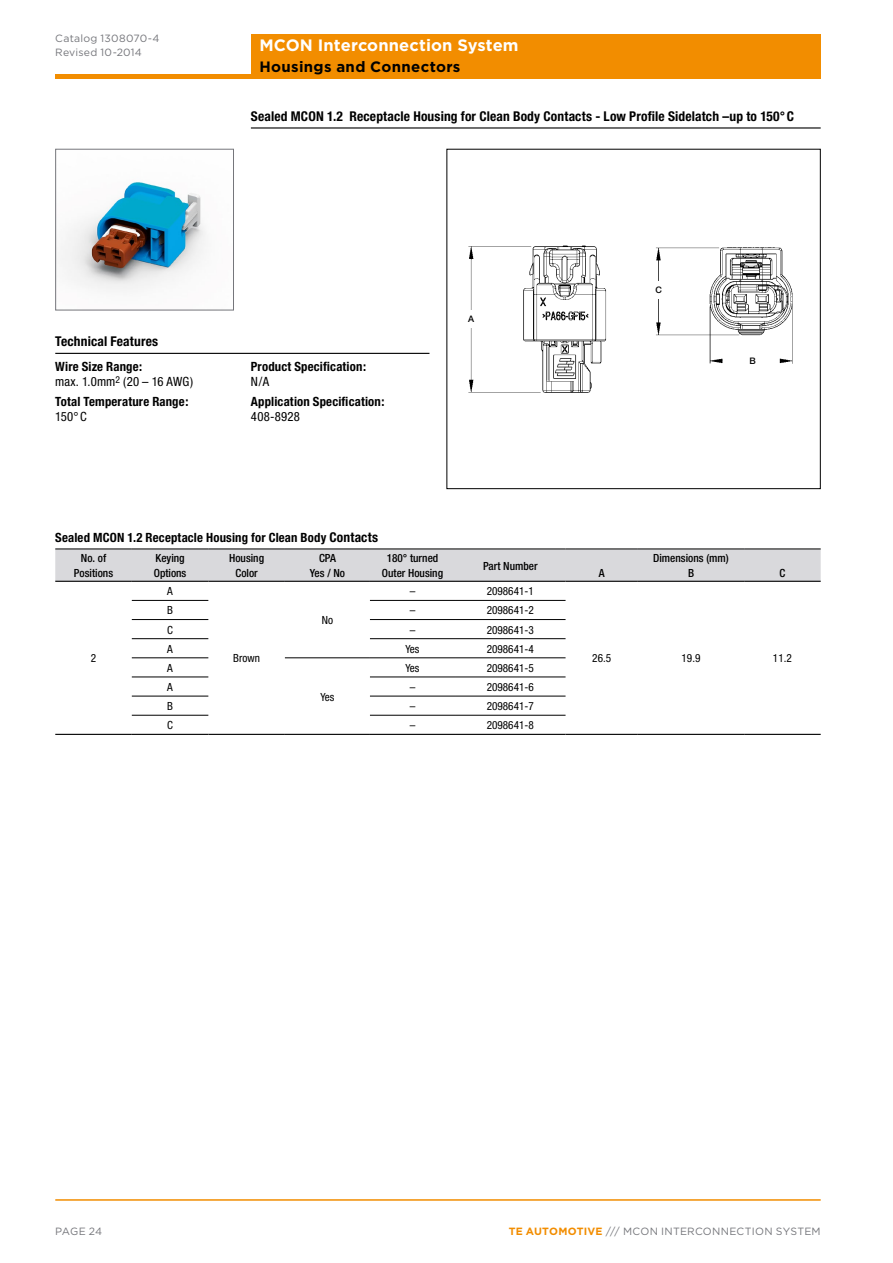
<style>
.page{position:relative;width:893px;height:1263px;background:#fff}
.page>*{position:absolute;margin:0;border:0;box-sizing:border-box;transform-origin:0 0}
.t1{font:700 16.5px "Gotham";letter-spacing:.005em;color:#fff}
.t2{font:700 15px "Gotham";letter-spacing:.025em;color:#000}
.t3{font:700 condensed 13.5px "Helvetica Neue";letter-spacing:.01em;color:#000}
.t4{font:700 condensed 12.75px "Helvetica Neue";letter-spacing:.015em;color:#000}
.t5{font:condensed 12.75px/15px "Helvetica Neue";letter-spacing:.015em;color:#000}
.t6{font:condensed 11.25px "Helvetica Neue";color:#000}
.t7{font:500 condensed 11.25px/15px "Helvetica Neue";color:#000;text-align:center}
.t8{font:10.5px/13.5px "Gotham";letter-spacing:.02em;color:#75767b}
.t9{font:500 9px "Helvetica Neue";color:#000}
.s1{font-weight:700}
.s2{font-size:13.5px}
.s3{font-weight:700;color:#f28d00}
</style>
<div class="page">
<hr style="left:55px;top:1199px;width:766px;height:2px;background:#f28d00">
<div style="left:251px;top:34px;width:570px;height:43px;background:#f28d00"></div>
<div style="left:55px;top:74px;width:766px;height:5px;background:#f28d00"></div>
<hr style="left:251px;top:127px;width:570px;height:2px;background:#000">
<hr style="left:55px;top:353px;width:374px;height:1px;background:#000">
<img style="left:468px;top:245px;width:325px;height:148px">
<div style="left:446px;top:149px;width:375px;height:340px;border:1px solid #000"></div>
<div style="left:458px;top:310px;width:26px;height:17px;background:#fff"></div>
<div style="left:740px;top:354px;width:25px;height:13px;background:#fff"></div>
<div style="left:646px;top:281px;width:25px;height:17px;background:#fff"></div>
<div style="left:55px;top:550px;width:766px;height:31px;background:#d9d9dc"></div>
<hr style="left:55px;top:549px;width:77px;height:1px;background:#000">
<hr style="left:132px;top:549px;width:76px;height:1px;background:#000">
<hr style="left:208px;top:549px;width:77px;height:1px;background:#000">
<hr style="left:285px;top:549px;width:85px;height:1px;background:#000">
<hr style="left:370px;top:549px;width:85px;height:1px;background:#000">
<hr style="left:455px;top:549px;width:111px;height:1px;background:#000">
<hr style="left:566px;top:549px;width:72px;height:1px;background:#000">
<hr style="left:638px;top:549px;width:106px;height:1px;background:#000">
<hr style="left:744px;top:549px;width:77px;height:1px;background:#000">
<hr style="left:132px;top:600px;width:76px;height:1px;background:#000">
<hr style="left:370px;top:600px;width:85px;height:1px;background:#000">
<hr style="left:455px;top:600px;width:111px;height:1px;background:#000">
<hr style="left:132px;top:619px;width:76px;height:1px;background:#000">
<hr style="left:370px;top:619px;width:85px;height:1px;background:#000">
<hr style="left:455px;top:619px;width:111px;height:1px;background:#000">
<hr style="left:132px;top:638px;width:76px;height:1px;background:#000">
<hr style="left:370px;top:638px;width:85px;height:1px;background:#000">
<hr style="left:455px;top:638px;width:111px;height:1px;background:#000">
<hr style="left:132px;top:657px;width:76px;height:1px;background:#000">
<hr style="left:285px;top:657px;width:85px;height:1px;background:#000">
<hr style="left:370px;top:657px;width:85px;height:1px;background:#000">
<hr style="left:455px;top:657px;width:111px;height:1px;background:#000">
<hr style="left:132px;top:676px;width:76px;height:1px;background:#000">
<hr style="left:370px;top:676px;width:85px;height:1px;background:#000">
<hr style="left:455px;top:676px;width:111px;height:1px;background:#000">
<hr style="left:132px;top:696px;width:76px;height:1px;background:#000">
<hr style="left:370px;top:696px;width:85px;height:1px;background:#000">
<hr style="left:455px;top:696px;width:111px;height:1px;background:#000">
<hr style="left:132px;top:715px;width:76px;height:1px;background:#000">
<hr style="left:370px;top:715px;width:85px;height:1px;background:#000">
<hr style="left:455px;top:715px;width:111px;height:1px;background:#000">
<hr style="left:132px;top:734px;width:76px;height:1px;background:#000">
<hr style="left:285px;top:734px;width:85px;height:1px;background:#000">
<hr style="left:370px;top:734px;width:85px;height:1px;background:#000">
<hr style="left:455px;top:734px;width:111px;height:1px;background:#000">
<hr style="left:208px;top:734px;width:77px;height:1px;background:#000">
<hr style="left:55px;top:734px;width:77px;height:1px;background:#000">
<hr style="left:566px;top:734px;width:72px;height:1px;background:#000">
<hr style="left:638px;top:734px;width:106px;height:1px;background:#000">
<hr style="left:744px;top:734px;width:77px;height:1px;background:#000">
<hr style="left:55px;top:581px;width:77px;height:1px;background:#000">
<hr style="left:132px;top:581px;width:76px;height:1px;background:#000">
<hr style="left:208px;top:581px;width:77px;height:1px;background:#000">
<hr style="left:285px;top:581px;width:85px;height:1px;background:#000">
<hr style="left:370px;top:581px;width:85px;height:1px;background:#000">
<hr style="left:455px;top:581px;width:111px;height:1px;background:#000">
<hr style="left:566px;top:581px;width:72px;height:1px;background:#000">
<hr style="left:638px;top:581px;width:106px;height:1px;background:#000">
<hr style="left:744px;top:581px;width:77px;height:1px;background:#000">
<img style="left:60px;top:181px;width:146px;height:110px">
<div style="left:55px;top:149px;width:179px;height:161px;border:1px solid #75767b"></div>
<p class="t8" style="left:55px;top:32px;width:106px">Catalog 1308070-4<br>Revised 10-2014</p>
<p class="t1" style="left:259px;top:35px;width:261px">MCON Interconnection System</p>
<p class="t2" style="left:259px;top:57px;width:203px">Housings and Connectors</p>
<p class="t3" style="left:251px;top:108px;width:545px">Sealed MCON 1.2 Receptacle Housing for Clean Body Contacts - Low Profile Sidelatch –up to 150°C</p>
<p class="t3" style="left:55px;top:333px;width:104px">Technical Features</p>
<p class="t5" style="left:55px;top:359px;width:139px"><span class="s1">Wire Size Range:<br></span>max. 1.0mm<sup>2</sup> (20 – 16 AWG)</p>
<p class="t4" style="left:55px;top:393px;width:135px">Total Temperature Range:</p>
<p class="t5" style="left:55px;top:408px;width:33px">150°C</p>
<p class="t4" style="left:251px;top:359px;width:117px">Product Specification:</p>
<p class="t5" style="left:251px;top:374px;width:20px">N/A</p>
<p class="t4" style="left:251px;top:393px;width:135px">Application Specification:</p>
<p class="t5" style="left:251px;top:408px;width:51px">408-8928</p>
<p class="t9" style="left:468px;top:314px;width:8px">A</p>
<p class="t9" style="left:655px;top:284px;width:8px">C</p>
<p class="t9" style="left:749px;top:355px;width:8px">B</p>
<p class="t4" style="left:55px;top:530px;width:324px">Sealed MCON 1.2 Receptacle Housing for Clean Body <span class="s2">Contacts</span></p>
<p class="t7" style="left:74px;top:550px;width:41px">No. of<br>Positions</p>
<p class="t7" style="left:154px;top:550px;width:34px;text-align:left">Keying<br>Options</p>
<p class="t7" style="left:229px;top:550px;width:36px">Housing<br>Color</p>
<p class="t7" style="left:310px;top:550px;width:37px">CPA<br>Yes / No</p>
<p class="t7" style="left:382px;top:550px;width:63px">180° turned<br>Outer Housing</p>
<p class="t7" style="left:483px;top:558px;width:56px">Part Number</p>
<p class="t6" style="left:91px;top:652px;width:7px">2</p>
<p class="t6" style="left:167px;top:585px;width:7px">A</p>
<p class="t6" style="left:410px;top:585px;width:7px">–</p>
<p class="t6" style="left:487px;top:585px;width:49px">2098641-1</p>
<p class="t6" style="left:167px;top:604px;width:7px">B</p>
<p class="t6" style="left:410px;top:604px;width:7px">–</p>
<p class="t6" style="left:487px;top:604px;width:49px">2098641-2</p>
<p class="t6" style="left:167px;top:623px;width:7px">C</p>
<p class="t6" style="left:410px;top:623px;width:7px">–</p>
<p class="t6" style="left:487px;top:623px;width:49px">2098641-3</p>
<p class="t6" style="left:167px;top:642px;width:7px">A</p>
<p class="t6" style="left:405px;top:642px;width:15px">Yes</p>
<p class="t6" style="left:487px;top:642px;width:49px">2098641-4</p>
<p class="t6" style="left:167px;top:661px;width:7px">A</p>
<p class="t6" style="left:320px;top:690px;width:15px">Yes</p>
<p class="t6" style="left:322px;top:613px;width:13px">No</p>
<p class="t6" style="left:233px;top:652px;width:28px">Brown</p>
<p class="t6" style="left:405px;top:661px;width:15px">Yes</p>
<p class="t6" style="left:487px;top:661px;width:49px">2098641-5</p>
<p class="t6" style="left:167px;top:680px;width:7px">A</p>
<p class="t6" style="left:410px;top:680px;width:7px">–</p>
<p class="t6" style="left:487px;top:680px;width:49px">2098641-6</p>
<p class="t6" style="left:167px;top:700px;width:7px">B</p>
<p class="t6" style="left:410px;top:700px;width:7px">–</p>
<p class="t6" style="left:487px;top:700px;width:49px">2098641-7</p>
<p class="t6" style="left:167px;top:719px;width:7px">C</p>
<p class="t6" style="left:410px;top:719px;width:7px">–</p>
<p class="t6" style="left:487px;top:719px;width:49px">2098641-8</p>
<p class="t7" style="left:599px;top:565px;width:7px">A</p>
<p class="t7" style="left:653px;top:550px;width:77px">Dimensions (mm)<br>B</p>
<p class="t7" style="left:779px;top:565px;width:7px">C</p>
<p class="t6" style="left:592px;top:652px;width:20px">26.5</p>
<p class="t6" style="left:682px;top:652px;width:20px">19.9</p>
<p class="t6" style="left:773px;top:652px;width:20px">11.2</p>
<p class="t8" style="left:55px;top:1224px;width:48px">PAGE 24</p>
<p class="t8" style="left:509px;top:1224px;width:313px"><span class="s3">TE AUTOMOTIVE</span> /// MCON INTERCONNECTION SYSTEM</p>
</div>
